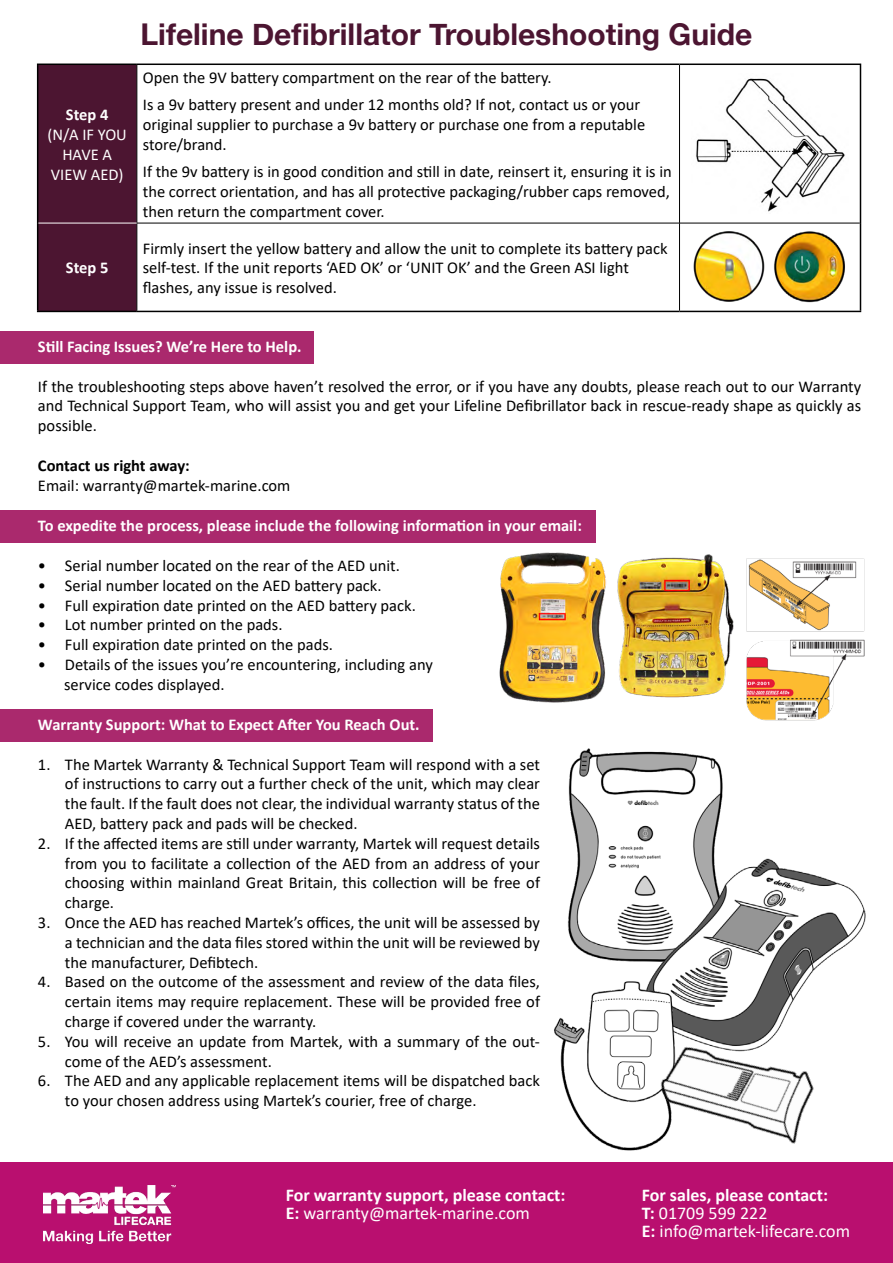
<style>
.page{position:relative;width:893px;height:1263px;background:#fff}
.page>*{position:absolute;margin:0;border:0;box-sizing:border-box;transform-origin:0 0}
.t1{font:700 30px "Helvetica Neue";color:#4c1531}
.t2{font:18px/18px "Calibri";color:#fff}
.t3{font:700 18px/18px "Calibri";color:#fff}
.t4{font:16.5px/19.8px "Calibri";color:#000}
.t5{font:700 16.5px "Calibri";color:#fff}
.t6{font:16.5px/19.8px "Calibri";color:#fff;text-align:center}
.t7{font:700 16.5px "Calibri";color:#000}
.s1{font-weight:400}
.s2{font-weight:700}
</style>
<div class="page">
<div style="left:38px;top:65px;width:99px;height:246px;background:#4c1531"></div>
<svg style="left:138px;top:65px;width:722px;height:246px"></svg>
<hr style="left:37px;top:64px;width:100px;height:1px;background:#000">
<hr style="left:37px;top:65px;width:1px;height:158px;background:#000">
<hr style="left:137px;top:64px;width:542px;height:1px;background:#000">
<hr style="left:679px;top:64px;width:182px;height:1px;background:#000">
<hr style="left:860px;top:65px;width:1px;height:158px;background:#000">
<hr style="left:37px;top:223px;width:1px;height:88px;background:#000">
<hr style="left:860px;top:223px;width:1px;height:88px;background:#000">
<hr style="left:37px;top:311px;width:100px;height:1px;background:#000">
<hr style="left:137px;top:311px;width:542px;height:1px;background:#000">
<hr style="left:679px;top:311px;width:182px;height:1px;background:#000">
<hr style="left:137px;top:65px;width:1px;height:158px;background:#000">
<hr style="left:679px;top:65px;width:1px;height:158px;background:#000">
<hr style="left:137px;top:223px;width:542px;height:1px;background:#000">
<hr style="left:137px;top:223px;width:1px;height:88px;background:#000">
<hr style="left:679px;top:223px;width:181px;height:1px;background:#000">
<hr style="left:679px;top:223px;width:1px;height:88px;background:#000">
<hr style="left:38px;top:223px;width:99px;height:1px;background:#fff">
<img style="left:769px;top:226px;width:81px;height:81px">
<img style="left:692px;top:229px;width:75px;height:75px">
<div style="left:0;top:511px;width:596px;height:32px;background:#aa296d"></div>
<div style="left:0;top:709px;width:432px;height:32px;background:#aa296d"></div>
<img style="left:746px;top:639px;width:119px;height:82px">
<img style="left:746px;top:558px;width:119px;height:74px">
<img style="left:692px;top:74px;width:156px;height:139px">
<img style="left:499px;top:552px;width:107px;height:151px">
<img style="left:617px;top:554px;width:117px;height:144px">
<img style="left:567px;top:748px;width:156px;height:214px">
<img style="left:641px;top:856px;width:225px;height:143px">
<img style="left:554px;top:978px;width:125px;height:173px">
<img style="left:646px;top:999px;width:192px;height:164px">
<div style="left:0;top:331px;width:313px;height:32px;background:#aa296d"></div>
<div style="left:0;top:1163px;width:893px;height:100px;background:#b90f6f"></div>
<img style="left:43px;top:1185px;width:132px;height:58px">
<p class="t5" style="left:66px;top:103px;width:44px">Step 4</p>
<p class="t6" style="left:48px;top:124px;width:81px">(N/A IF YOU<br>HAVE A<br>VIEW AED)</p>
<p class="t5" style="left:66px;top:256px;width:44px">Step 5</p>
<h1 class="t1" style="left:140px;top:11px;width:613px">Lifeline Defibrillator Troubleshooting Guide</h1>
<p class="t4" style="left:143px;top:63px;width:499px;line-height:27.6px">Open the 9V battery compartment on the rear of the battery.<br>Is a 9v battery present and under 12 months old? If not, contact us or your</p>
<p class="t4" style="left:143px;top:114px;width:504px">original supplier to purchase a 9v battery or purchase one from a reputable store/brand.</p>
<p class="t4" style="left:143px;top:162px;width:531px">If the 9v battery is in good condition and still in date, reinsert it, ensuring it is in the correct orientation, and has all protective packaging/rubber caps removed, then return the compartment cover.</p>
<p class="t4" style="left:143px;top:238px;width:526px">Firmly insert the yellow battery and allow the unit to complete its battery pack self-test. If the unit reports ‘AED OK’ or ‘UNIT OK’ and the Green ASI light flashes, any issue is resolved.</p>
<p class="t5" style="left:38px;top:335px;width:265px">Still Facing Issues? We’re Here to Help.</p>
<p class="t4" style="left:38px;top:376px;width:825px;text-align:justify">If the troubleshooting steps above haven’t resolved the error, or if you have any doubts, please reach out to our Warranty and Technical Support Team, who will assist you and get your Lifeline Defibrillator back in rescue-ready shape as quickly as possible.</p>
<p class="t7" style="left:38px;top:454px;width:153px">Contact us right away:</p>
<p class="t4" style="left:38px;top:475px;width:254px">Email: warranty@martek-marine.com</p>
<p class="t5" style="left:38px;top:514px;width:545px">To expedite the process, please include the following information in your email:</p>
<p class="t4" style="left:38px;top:555px;width:363px">• Serial number located on the rear of the AED unit.</p>
<p class="t4" style="left:38px;top:575px;width:345px">• Serial number located on the AED battery pack.</p>
<p class="t4" style="left:38px;top:595px;width:379px">• Full expiration date printed on the AED battery pack.</p>
<p class="t4" style="left:38px;top:615px;width:246px">• Lot number printed on the pads.</p>
<p class="t4" style="left:38px;top:634px;width:297px">• Full expiration date printed on the pads.</p>
<p class="t4" style="left:64px;top:654px;width:370px;text-indent:-26px">• Details of the issues you’re encountering, including any service codes displayed.</p>
<p class="t5" style="left:38px;top:713px;width:383px">Warranty Support: What to Expect After You Reach Out.</p>
<p class="t4" style="left:65px;top:754px;width:477px;text-align:justify;text-indent:-27px">1. The Martek Warranty &amp; Technical Support Team will respond with a set of instructions to carry out a further check of the unit, which may clear the fault. If the fault does not clear, the individual warranty status of the AED, battery pack and pads will be checked.</p>
<p class="t4" style="left:65px;top:833px;width:477px;text-align:justify;text-indent:-27px">2. If the affected items are still under warranty, Martek will request details from you to facilitate a collection of the AED from an address of your choosing within mainland Great Britain, this collection will be free of charge.</p>
<p class="t4" style="left:65px;top:912px;width:477px;text-align:justify;text-indent:-27px">3. Once the AED has reached Martek’s offices, the unit will be assessed by a technician and the data files stored within the unit will be reviewed by the manufacturer, Defibtech.</p>
<p class="t4" style="left:65px;top:972px;width:477px;text-align:justify;text-indent:-27px">4. Based on the outcome of the assessment and review of the data files, certain items may require replacement. These will be provided free of charge if covered under the warranty.</p>
<p class="t4" style="left:65px;top:1031px;width:477px;text-indent:-27px">5. You will receive an update from Martek, with a summary of the out&shy;come of the AED’s assessment.</p>
<p class="t4" style="left:65px;top:1071px;width:477px;text-indent:-27px">6. The AED and any applicable replacement items will be dispatched back to your chosen address using Martek’s courier, free of charge.</p>
<p class="t3" style="left:286px;top:1186px;width:281px">For warranty support, please contact:<br>E: <span class="s1">warranty@martek-marine.com</span></p>
<p class="t2" style="left:642px;top:1185px;width:210px"><span class="s2">For sales, please contact:<br>T:</span> 01709 599 222<br><span class="s2">E:</span> info@martek-lifecare.com</p>
</div>
